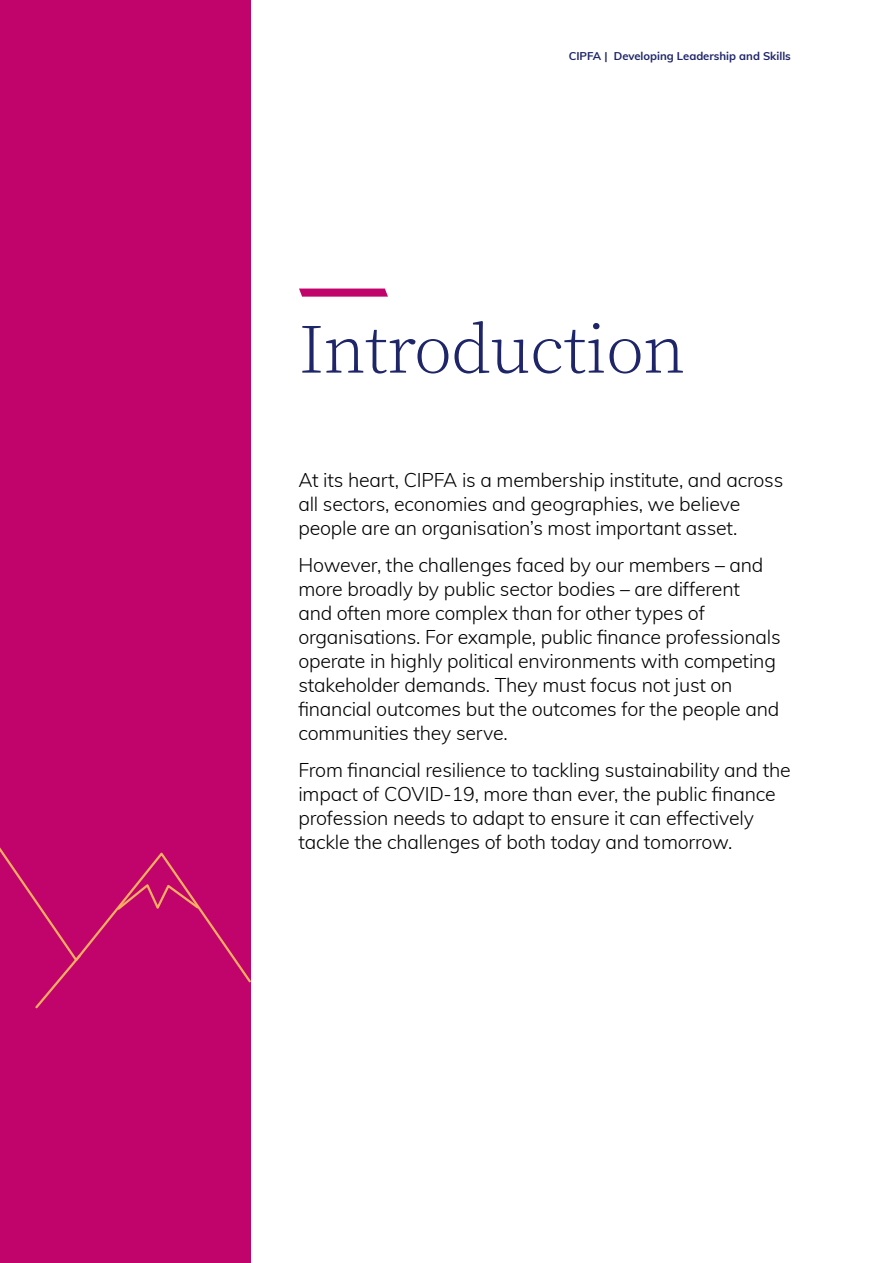
<style>
.page{position:relative;width:893px;height:1263px;background:#fff}
.page>*{position:absolute;margin:0;border:0;box-sizing:border-box;transform-origin:0 0}
.t1{font:200 64.5px "Noto Serif JP";letter-spacing:-.01em;color:#1e2568}
.t2{font:300 19.5px/24px "Muli";letter-spacing:-.01em;color:#000}
.t3{font:700 11.25px "Muli";color:#1e2568}
</style>
<div class="page">
<div style="left:0;top:0;width:251px;height:1263px;background:#c0046c"></div>
<svg style="left:299px;top:289px;width:89px;height:8px"></svg>
<svg style="left:0;top:847px;width:251px;height:136px"></svg>
<svg style="left:115px;top:882px;width:86px;height:31px"></svg>
<svg style="left:33px;top:953px;width:50px;height:56px"></svg>
<p class="t3" style="left:569px;top:47px;width:224px">CIPFA | Developing Leadership and Skills</p>
<h1 class="t1" style="left:299px;top:313px;width:388px">Introduction</h1>
<p class="t2" style="left:298px;top:467px;width:486px">At its heart, CIPFA is a membership institute, and across all sectors, economies and geographies, we believe people are an organisation’s most important asset.</p>
<p class="t2" style="left:298px;top:552px;width:484px">However, the challenges faced by our members – and more broadly by public sector bodies – are different<br>and often more complex than for other types of organisations. For example, public finance professionals operate in highly political environments with competing stakeholder demands. They must focus not just on financial outcomes but the outcomes for the people and communities they serve.</p>
<p class="t2" style="left:298px;top:757px;width:494px">From financial resilience to tackling sustainability and the impact of COVID-19, more than ever, the public finance profession needs to adapt to ensure it can effectively tackle the challenges of both today and tomorrow.</p>
</div>
